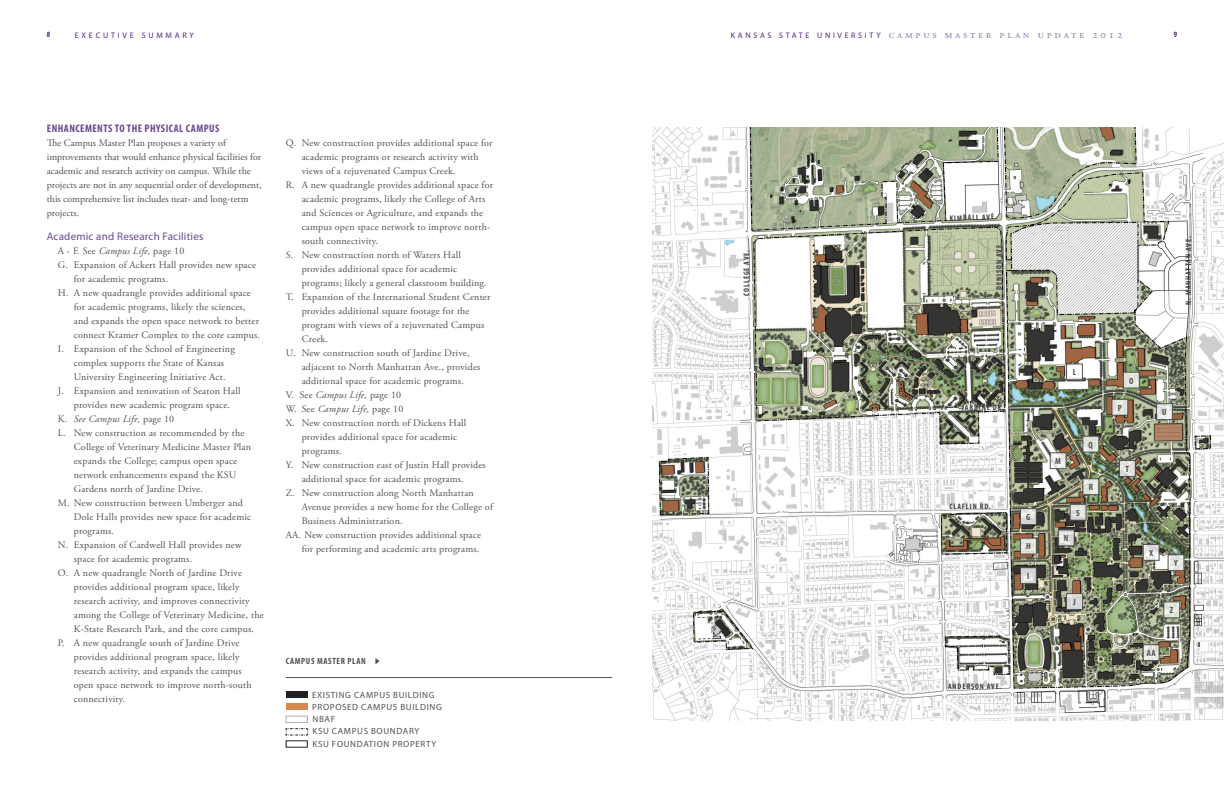
<style>
.page{position:relative;width:1224px;height:792px;background:#fff}
.page>*{position:absolute;margin:0;border:0;box-sizing:border-box;transform-origin:0 0}
.t1{font:11.5px "Adobe Garamond Pro";letter-spacing:.23em;color:#927eb4}
.t2{font:700 condensed 11px "Myriad Pro";letter-spacing:.04em;color:#684994}
.t3{font:11px "Myriad Pro";letter-spacing:.02em;color:#684994}
.tabs{font:10px/14px "Adobe Garamond Pro";letter-spacing:.02em;color:#515251}
.No_Alignment{font:10px/14px "Adobe Garamond Pro";color:#515251}
.tabs-2{font:italic 10px "Adobe Garamond Pro";letter-spacing:.02em;color:#515251}
.t4{font:9px "Myriad Pro";letter-spacing:.07em;color:#515251}
.t5{font:700 condensed 9px "Myriad Pro";letter-spacing:.07em;color:#515251}
.t6{font:8.1px "Myriad Pro";letter-spacing:.345em;color:#4e2582}
.t7{font:700 condensed 8px "Myriad Pro";letter-spacing:.11em;color:#3e3e3f}
.t8{font:700 condensed 8px "Myriad Pro";color:#4e2582}
.s1{font-family:"Myriad Pro";font-size:8.1px;color:#4e2582}
.s2{font-style:italic}
.s3{font-style:normal}
</style>
<div class="page">
<img style="left:652px;top:127px;width:572px;height:594px">
<svg style="left:375px;top:658px;width:5px;height:6px"></svg>
<hr style="left:286px;top:677px;width:326px;height:1px;background:#515251">
<svg style="left:1022px;top:569px;width:13px;height:13px"></svg>
<div style="left:1020px;top:567px;width:17px;height:17px;border:1px solid #515251"></div>
<svg style="left:1022px;top:540px;width:13px;height:12px"></svg>
<div style="left:1020px;top:538px;width:17px;height:16px;border:1px solid #515251"></div>
<svg style="left:1022px;top:510px;width:13px;height:13px"></svg>
<div style="left:1020px;top:508px;width:17px;height:17px;border:1px solid #515251"></div>
<svg style="left:1068px;top:595px;width:13px;height:13px"></svg>
<div style="left:1066px;top:593px;width:17px;height:17px;border:1px solid #515251"></div>
<svg style="left:1125px;top:374px;width:13px;height:12px"></svg>
<div style="left:1123px;top:372px;width:17px;height:16px;border:1px solid #515251"></div>
<svg style="left:1072px;top:506px;width:12px;height:12px"></svg>
<div style="left:1070px;top:504px;width:16px;height:16px;border:1px solid #515251"></div>
<svg style="left:1121px;top:462px;width:13px;height:13px"></svg>
<div style="left:1119px;top:460px;width:17px;height:17px;border:1px solid #515251"></div>
<svg style="left:1145px;top:546px;width:12px;height:13px"></svg>
<div style="left:1143px;top:544px;width:16px;height:17px;border:1px solid #515251"></div>
<svg style="left:1060px;top:532px;width:12px;height:12px"></svg>
<div style="left:1058px;top:530px;width:16px;height:16px;border:1px solid #515251"></div>
<svg style="left:1052px;top:455px;width:12px;height:12px"></svg>
<div style="left:1050px;top:453px;width:16px;height:16px;border:1px solid #515251"></div>
<div style="left:1067px;top:364px;width:15px;height:16px;background:#fff"></div>
<div style="left:1066px;top:364px;width:17px;height:16px;border:1px solid #515251"></div>
<svg style="left:1114px;top:401px;width:12px;height:12px"></svg>
<div style="left:1112px;top:399px;width:16px;height:16px;border:1px solid #515251"></div>
<svg style="left:1085px;top:438px;width:12px;height:12px"></svg>
<div style="left:1083px;top:436px;width:16px;height:16px;border:1px solid #515251"></div>
<svg style="left:1085px;top:481px;width:12px;height:12px"></svg>
<div style="left:1083px;top:479px;width:16px;height:16px;border:1px solid #515251"></div>
<svg style="left:1166px;top:604px;width:12px;height:12px"></svg>
<div style="left:1164px;top:602px;width:16px;height:16px;border:1px solid #515251"></div>
<svg style="left:1170px;top:557px;width:12px;height:12px"></svg>
<div style="left:1168px;top:555px;width:16px;height:16px;border:1px solid #515251"></div>
<svg style="left:1145px;top:647px;width:12px;height:12px"></svg>
<div style="left:1143px;top:645px;width:16px;height:16px;border:1px solid #515251"></div>
<div style="left:287px;top:703px;width:21px;height:7px;background:#d58850"></div>
<div style="left:287px;top:691px;width:21px;height:7px;background:#231f20"></div>
<div style="left:286px;top:716px;width:21px;height:6px;border:1px solid #aeafb3"></div>
<svg style="left:285px;top:728px;width:23px;height:8px"></svg>
<svg style="left:1158px;top:405px;width:13px;height:13px"></svg>
<div style="left:1156px;top:403px;width:17px;height:17px;border:1px solid #515251"></div>
<p class="t8" style="left:47px;top:30px;width:5px">8</p>
<p class="t6" style="left:75px;top:30px;width:120px">EXECUTIVE SUMMARY</p>
<p class="t1" style="left:731px;top:27px;width:394px"><span class="s1">KANSAS STATE UNIVERSITY</span> campus master plan update 2012</p>
<p class="t8" style="left:1174px;top:30px;width:5px">9</p>
<p class="t2" style="left:47px;top:121px;width:174px">ENHANCEMENTS TO THE PHYSICAL CAMPUS</p>
<p class="No_Alignment" style="left:47px;top:136px;width:216px">The Campus Master Plan proposes a variety of improvements that would enhance physical facilities for academic and research activity on campus. While the projects are not in any sequential order of development, this comprehensive list includes near- and long-term projects.</p>
<p class="t3" style="left:47px;top:230px;width:158px">Academic and Research Facilities</p>
<p class="tabs" style="left:58px;top:244px;width:128px">A - F. See <span class="s2">Campus Life,</span> page 10</p>
<p class="tabs" style="left:74px;top:258px;width:184px;text-indent:-16px">G. Expansion of Ackert Hall provides new space for academic programs.</p>
<p class="tabs" style="left:74px;top:286px;width:188px;text-indent:-16px">H. A new quadrangle provides additional space for academic programs, likely the sciences, and expands the open space network to better connect Kramer Complex to the core campus.</p>
<p class="tabs" style="left:74px;top:342px;width:163px;text-indent:-16px">I. Expansion of the School of Engineering complex supports the State of Kansas<br>University Engineering Initiative Act.</p>
<p class="tabs" style="left:58px;top:384px;width:184px;text-align:center">J. Expansion and renovation of Seaton Hall provides new academic program space.</p>
<p class="tabs-2" style="left:58px;top:413px;width:118px"><span class="s3">K.</span> See Campus Life, <span class="s3">page 10</span></p>
<p class="tabs" style="left:74px;top:426px;width:179px;text-indent:-16px">L. New construction as recommended by the College of Veterinary Medicine Master Plan expands the College; campus open space network enhancements expand the KSU Gardens north of Jardine Drive.</p>
<p class="tabs" style="left:74px;top:496px;width:179px;text-indent:-16px">M. New construction between Umberger and<br>Dole Halls provides new space for academic programs.</p>
<p class="tabs" style="left:74px;top:538px;width:169px;text-indent:-16px">N. Expansion of Cardwell Hall provides new space for academic programs.</p>
<p class="tabs" style="left:74px;top:566px;width:191px;text-indent:-16px">O. A new quadrangle North of Jardine Drive provides additional program space, likely research activity, and improves connectivity among the College of Veterinary Medicine, the K-State Research Park, and the core campus.</p>
<p class="tabs" style="left:74px;top:636px;width:179px;text-indent:-16px">P. A new quadrangle south of Jardine Drive provides additional program space, likely research activity, and expands the campus open space network to improve north-south connectivity.</p>
<p class="tabs" style="left:302px;top:136px;width:192px;text-indent:-16px">Q. New construction provides additional space for academic programs or research activity with views of a rejuvenated Campus Creek.</p>
<p class="tabs" style="left:302px;top:178px;width:193px;text-indent:-16px">R. A new quadrangle provides additional space for academic programs, likely the College of Arts and Sciences or Agriculture, and expands the campus open space network to improve north&shy;south connectivity.</p>
<p class="tabs" style="left:302px;top:248px;width:187px;text-indent:-16px">S. New construction north of Waters Hall provides additional space for academic programs; likely a general classroom building.</p>
<p class="tabs" style="left:302px;top:290px;width:190px;text-indent:-16px">T. Expansion of the International Student Center provides additional square footage for the program with views of a rejuvenated Campus Creek.</p>
<p class="tabs" style="left:302px;top:346px;width:180px;text-indent:-16px">U. New construction south of Jardine Drive, adjacent to North Manhattan Ave., provides additional space for academic programs.</p>
<p class="tabs" style="left:286px;top:388px;width:117px">V. See <span class="s2">Campus Life,</span> page 10</p>
<p class="tabs" style="left:286px;top:402px;width:119px">W. See <span class="s2">Campus Life,</span> page 10</p>
<p class="tabs" style="left:302px;top:416px;width:166px;text-indent:-16px">X. New construction north of Dickens Hall provides additional space for academic programs.</p>
<p class="tabs" style="left:286px;top:458px;width:202px;text-align:center">Y. New construction east of Justin Hall provides additional space for academic programs.</p>
<p class="tabs" style="left:302px;top:486px;width:193px;text-indent:-16px">Z. New construction along North Manhattan<br>Avenue provides a new home for the College of<br>Business Administration.</p>
<p class="tabs" style="left:286px;top:528px;width:197px;text-align:right">AA. New construction provides additional space for performing and academic arts programs.</p>
<p class="t5" style="left:286px;top:656px;width:82px">CAMPUS MASTER PLAN</p>
<p class="t4" style="left:312px;top:689px;width:124px">EXISTING CAMPUS BUILDING</p>
<p class="t4" style="left:312px;top:701px;width:131px">PROPOSED CAMPUS BUILDING</p>
<p class="t4" style="left:313px;top:714px;width:24px">NBAF</p>
<p class="t4" style="left:313px;top:726px;width:108px">KSU CAMPUS BOUNDARY</p>
<p class="t4" style="left:313px;top:738px;width:125px">KSU FOUNDATION PROPERTY</p>
<p class="t7" style="left:741px;top:296px;width:47px;rotate:-90deg">COLLEGE AVE.</p>
<p class="t7" style="left:949px;top:213px;width:49px;rotate:-2deg">KIMBALL AVE.</p>
<p class="t7" style="left:994px;top:290px;width:49px;rotate:-90deg">DENISON AVE.</p>
<p class="t7" style="left:1183px;top:305px;width:70px;rotate:-90deg">N. MANHATTAN AVE.</p>
<p class="t7" style="left:962px;top:403px;width:44px">JARDINE DR.</p>
<p class="t7" style="left:949px;top:501px;width:43px">CLAFLIN RD.</p>
<p class="t5" style="left:1026px;top:511px;width:6px">G</p>
<p class="t5" style="left:1026px;top:541px;width:6px">H</p>
<p class="t5" style="left:1027px;top:570px;width:4px">I</p>
<p class="t7" style="left:948px;top:682px;width:55px">ANDERSON AVE.</p>
<p class="t5" style="left:1073px;top:367px;width:5px">L</p>
<p class="t5" style="left:1055px;top:455px;width:7px">M</p>
<p class="t5" style="left:1064px;top:533px;width:6px">N</p>
<p class="t5" style="left:1076px;top:507px;width:5px">S</p>
<p class="t5" style="left:1089px;top:439px;width:6px">Q</p>
<p class="t5" style="left:1089px;top:481px;width:6px">R</p>
<p class="t5" style="left:1073px;top:596px;width:4px">J</p>
<p class="t5" style="left:1129px;top:375px;width:6px">O</p>
<p class="t5" style="left:1118px;top:402px;width:6px">P</p>
<p class="t5" style="left:1126px;top:463px;width:5px">T</p>
<p class="t5" style="left:1162px;top:406px;width:6px">U</p>
<p class="t5" style="left:1149px;top:547px;width:5px">X</p>
<p class="t5" style="left:1174px;top:557px;width:5px">Y</p>
<p class="t5" style="left:1170px;top:605px;width:5px">Z</p>
<p class="t5" style="left:1147px;top:647px;width:10px">AA</p>
</div>
